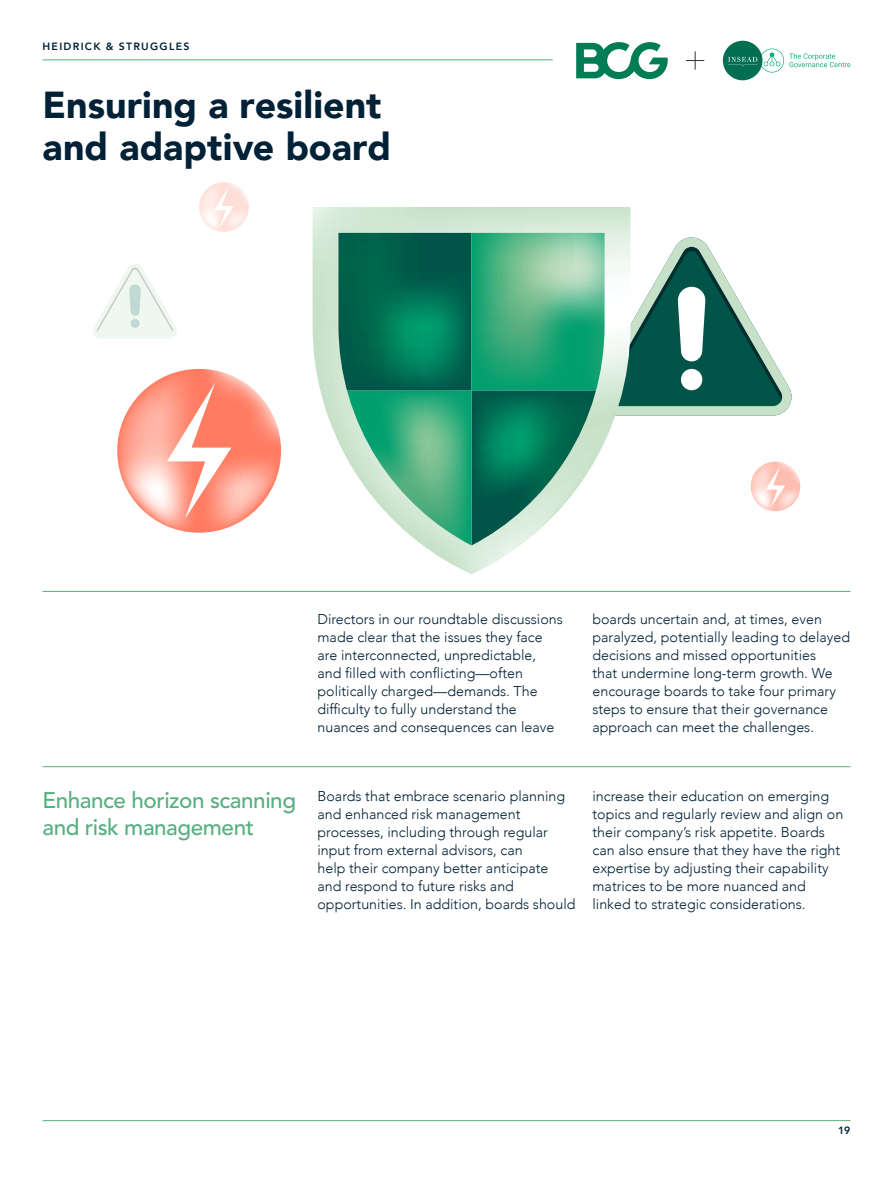
<style>
.page{position:relative;width:893px;height:1188px;background:#fff}
.page>*{position:absolute;margin:0;border:0;box-sizing:border-box;transform-origin:0 0}
.t1{font:900 37.5px/42px "Avenir";color:#002136}
.t2{font:500 22.5px/27px "Avenir";letter-spacing:-.02em;color:#57af80}
.t3{font:300 14.25px/18px "Avenir";color:#002136}
.t4{font:800 10.5px "Avenir";letter-spacing:.12em;color:#002136}
</style>
<div class="page">
<hr style="left:43px;top:59px;width:510px;height:1px;background:#57af80">
<svg style="left:576px;top:42px;width:92px;height:37px"></svg>
<svg style="left:686px;top:51px;width:18px;height:19px"></svg>
<div style="left:723px;top:41px;width:39px;height:39px;background:#026f51;border-radius:50%"></div>
<svg style="left:728px;top:49px;width:122px;height:24px"></svg>
<hr style="left:43px;top:591px;width:807px;height:1px;background:#57af80">
<hr style="left:43px;top:766px;width:807px;height:1px;background:#57af80">
<svg style="left:93px;top:264px;width:84px;height:74px"></svg>
<svg style="left:117px;top:369px;width:164px;height:164px"></svg>
<svg style="left:313px;top:207px;width:487px;height:363px"></svg>
<svg style="left:199px;top:182px;width:50px;height:50px"></svg>
<hr style="left:43px;top:1120px;width:807px;height:1px;background:#57af80">
<p class="t4" style="left:43px;top:38px;width:148px">HEIDRICK &amp; STRUGGLES</p>
<h1 class="t1" style="left:43px;top:83px;width:350px">Ensuring a resilient and adaptive board</h1>
<p class="t3" style="left:317px;top:610px;width:247px">Directors in our roundtable discussions made clear that the issues they face are interconnected, unpredictable, and filled with conflicting—often politically charged—demands. The difficulty to fully understand the nuances and consequences can leave</p>
<p class="t3" style="left:592px;top:610px;width:259px">boards uncertain and, at times, even paralyzed, potentially leading to delayed decisions and missed opportunities<br>that undermine long-term growth. We encourage boards to take four primary steps to ensure that their governance approach can meet the challenges.</p>
<h2 class="t2" style="left:43px;top:788px;width:255px">Enhance horizon scanning and risk management</h2>
<p class="t3" style="left:317px;top:787px;width:259px">Boards that embrace scenario planning and enhanced risk management processes, including through regular input from external advisors, can<br>help their company better anticipate and respond to future risks and opportunities. In addition, boards should</p>
<p class="t3" style="left:592px;top:787px;width:252px">increase their education on emerging topics and regularly review and align on their company’s risk appetite. Boards can also ensure that they have the right expertise by adjusting their capability matrices to be more nuanced and linked to strategic considerations.</p>
<p class="t4" style="left:838px;top:1123px;width:14px">19</p>
</div>
